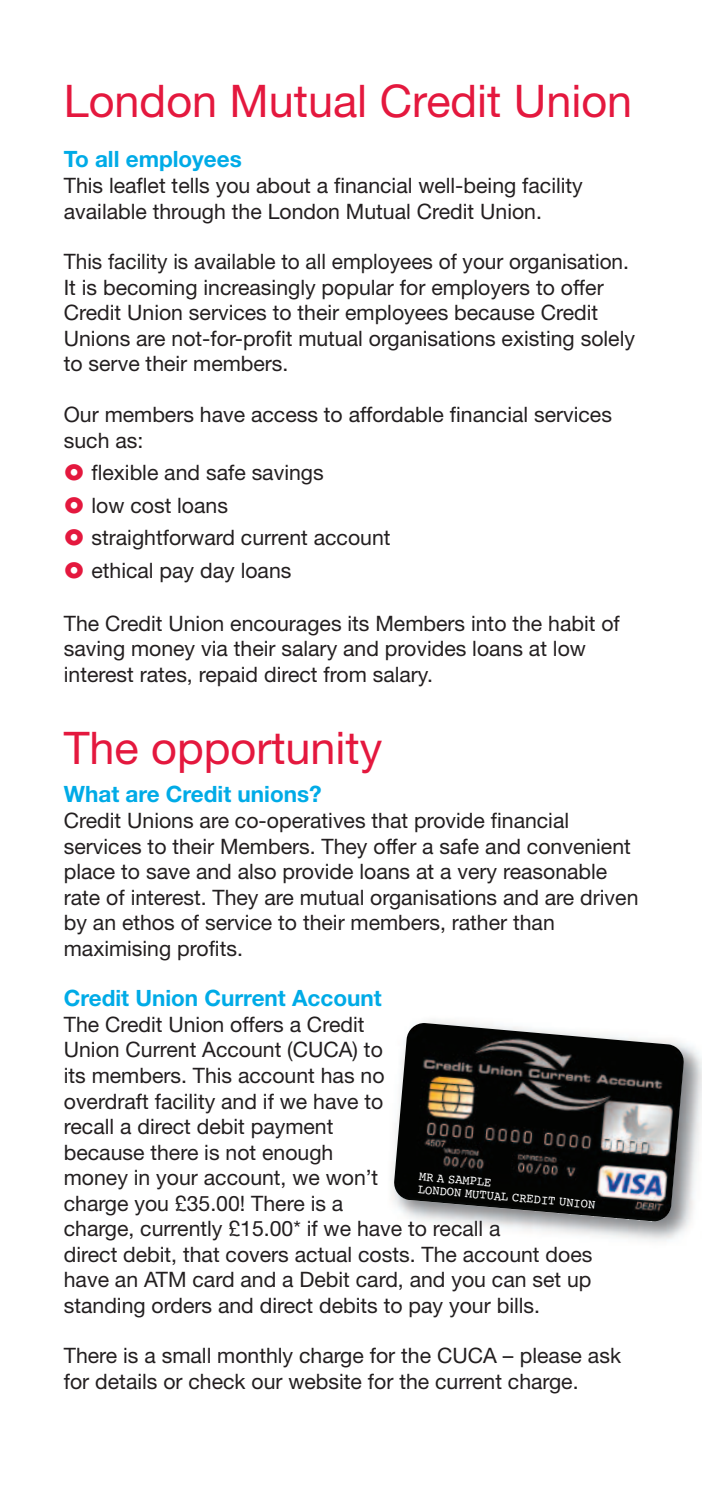
<style>
.page{position:relative;width:702px;height:1489px;background:#fff}
.page>*{position:absolute;margin:0;border:0;box-sizing:border-box;transform-origin:0 0}
.t1{font:45px "Helvetica Neue";color:#e4183e}
.t2{font:700 22.5px "Helvetica Neue";color:#00abe7}
.t3{font:21.25px/25.5px "Helvetica Neue";color:#231f20}
.t4{font:13px/13px "Courier";color:#fff;scale:.93 1}
.s1{font-family:"Futura";font-weight:700;font-size:30px;color:#e4183e}
</style>
<div class="page">
<img style="left:392px;top:1020px;width:310px;height:222px">
<img style="left:393px;top:1022px;width:291px;height:199px">
<h1 class="t1" style="left:64px;top:85px;width:570px">London Mutual Credit Union</h1>
<p class="t2" style="left:64px;top:151px;width:180px">To all employees</p>
<p class="t3" style="left:64px;top:175px;width:520px">This leaflet tells you about a financial well-being facility available through the London Mutual Credit Union.</p>
<p class="t3" style="left:64px;top:251px;width:572px">This facility is available to all employees of your organisation.<br>It is becoming increasingly popular for employers to offer Credit Union services to their employees because Credit Unions are not-for-profit mutual organisations existing solely to serve their members.</p>
<p class="t3" style="left:64px;top:404px;width:549px">Our members have access to affordable financial services such as:</p>
<p class="t3" style="left:64px;top:458px;width:328px;line-height:32.5px"><span class="s1">o</span> flexible and safe savings<br><span class="s1">o</span> low cost loans<br><span class="s1">o</span> straightforward current account <span class="s1">o</span> ethical pay day loans</p>
<p class="t3" style="left:64px;top:612px;width:557px">The Credit Union encourages its Members into the habit of saving money via their salary and provides loans at low interest rates, repaid direct from salary.</p>
<h1 class="t1" style="left:64px;top:732px;width:320px">The opportunity</h1>
<p class="t2" style="left:64px;top:786px;width:259px">What are Credit unions?</p>
<p class="t3" style="left:64px;top:810px;width:576px">Credit Unions are co-operatives that provide financial services to their Members. They offer a safe and convenient place to save and also provide loans at a very reasonable rate of interest. They are mutual organisations and are driven by an ethos of service to their members, rather than maximising profits.</p>
<p class="t2" style="left:64px;top:989px;width:319px">Credit Union Current Account</p>
<p class="t3" style="left:64px;top:1013px;width:530px">The Credit Union offers a Credit<br>Union Current Account (CUCA) to<br>its members. This account has no<br>overdraft facility and if we have to<br>recall a direct debit payment<br>because there is not enough<br>money in your account, we won’t<br>charge you £35.00! There is a<br>charge, currently £15.00* if we have to recall a<br>direct debit, that covers actual costs. The account does have an ATM card and a Debit card, and you can set up standing orders and direct debits to pay your bills.</p>
<p class="t3" style="left:64px;top:1344px;width:558px">There is a small monthly charge for the CUCA – please ask for details or check our website for the current charge.</p>
<p class="t4" style="left:420px;top:1168px;width:193px;rotate:5deg">MR A SAMPLE<br>LONDON MUTUAL CREDIT UNION</p>
</div>
